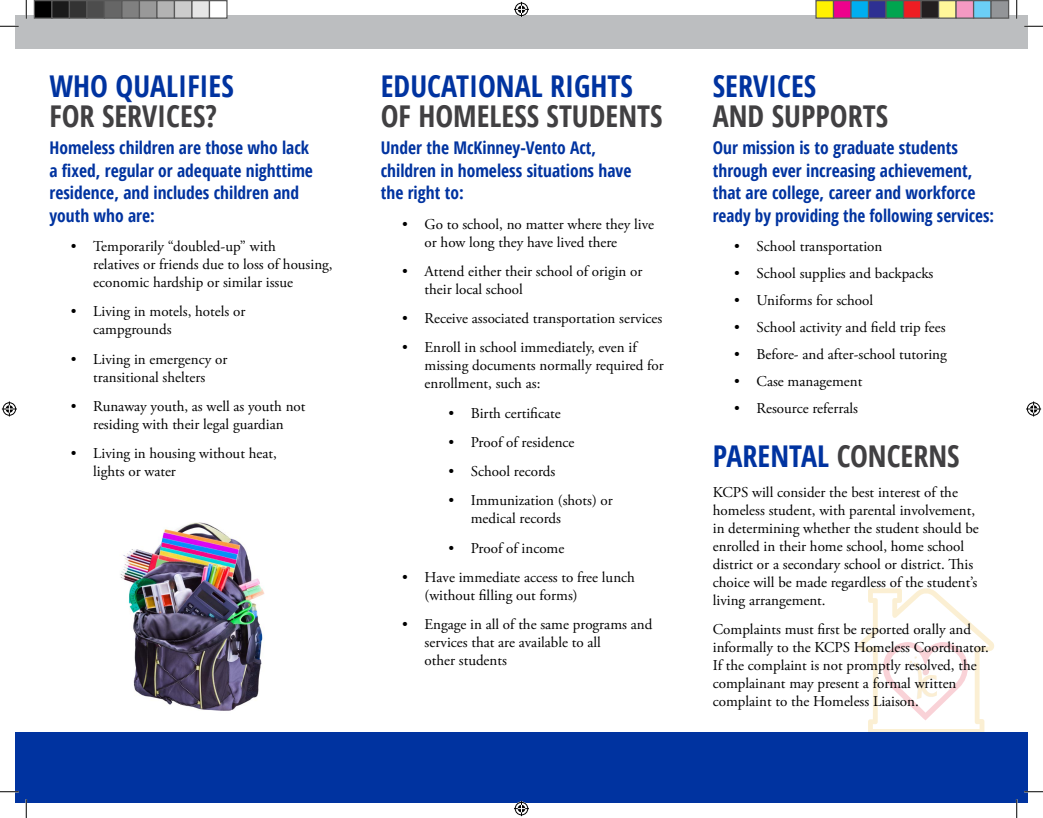
<style>
.page{position:relative;width:1043px;height:818px;background:#fff}
.page>*{position:absolute;margin:0;border:0;box-sizing:border-box;transform-origin:0 0}
.t1{font:700 condensed 30px "Open Sans";color:#0033a0}
.t2{font:700 condensed 30px "Open Sans";color:#414042}
.t3{font:700 condensed 17.5px/22.5px "Open Sans";color:#0033a0}
.t4{font:15px/18px "Adobe Garamond Pro";color:#000}
.s1{color:#414042}
</style>
<div class="page">
<svg style="left:858px;top:588px;width:136px;height:145px"></svg>
<img style="left:120px;top:522px;width:145px;height:189px">
<div style="left:15px;top:15px;width:1013px;height:34px;background:#bcbec0"></div>
<div style="left:15px;top:733px;width:1013px;height:69px;background:#0033a0"></div>
<svg style="left:0;top:25px;width:19px;height:2px"></svg>
<svg style="left:1024px;top:25px;width:18px;height:2px"></svg>
<svg style="left:0;top:790px;width:19px;height:2px"></svg>
<svg style="left:1024px;top:790px;width:18px;height:2px"></svg>
<svg style="left:25px;top:0;width:2px;height:19px"></svg>
<svg style="left:25px;top:799px;width:2px;height:19px"></svg>
<svg style="left:1016px;top:0;width:1px;height:19px"></svg>
<svg style="left:1015px;top:799px;width:2px;height:19px"></svg>
<svg style="left:514px;top:2px;width:15px;height:15px"></svg>
<svg style="left:514px;top:801px;width:15px;height:15px"></svg>
<svg style="left:2px;top:401px;width:15px;height:15px"></svg>
<svg style="left:1026px;top:401px;width:15px;height:15px"></svg>
<div style="left:34px;top:1px;width:18px;height:17px;background:#000"></div>
<div style="left:34px;top:0;width:18px;height:19px;border:1px solid #595959"></div>
<div style="left:52px;top:1px;width:17px;height:17px;background:#1a1a1a"></div>
<div style="left:51px;top:0;width:19px;height:19px;border:1px solid #595959"></div>
<div style="left:69px;top:1px;width:18px;height:17px;background:#333"></div>
<div style="left:69px;top:0;width:19px;height:19px;border:1px solid #595959"></div>
<div style="left:87px;top:1px;width:17px;height:17px;background:#4d4d4d"></div>
<div style="left:86px;top:0;width:19px;height:19px;border:1px solid #595959"></div>
<div style="left:104px;top:1px;width:18px;height:17px;background:#666"></div>
<div style="left:104px;top:0;width:18px;height:19px;border:1px solid #595959"></div>
<div style="left:122px;top:1px;width:17px;height:17px;background:#808080"></div>
<div style="left:121px;top:0;width:19px;height:19px;border:1px solid #595959"></div>
<div style="left:139px;top:1px;width:18px;height:17px;background:#999"></div>
<div style="left:139px;top:0;width:19px;height:19px;border:1px solid #595959"></div>
<div style="left:157px;top:1px;width:17px;height:17px;background:#b3b3b3"></div>
<div style="left:156px;top:0;width:19px;height:19px;border:1px solid #595959"></div>
<div style="left:174px;top:1px;width:18px;height:17px;background:#ccc"></div>
<div style="left:174px;top:0;width:18px;height:19px;border:1px solid #595959"></div>
<div style="left:192px;top:1px;width:17px;height:17px;background:#e6e6e6"></div>
<div style="left:191px;top:0;width:19px;height:19px;border:1px solid #595959"></div>
<div style="left:209px;top:1px;width:18px;height:17px;background:#fff"></div>
<div style="left:209px;top:0;width:19px;height:19px;border:1px solid #595959"></div>
<div style="left:816px;top:1px;width:17px;height:17px;background:#fff101"></div>
<div style="left:815px;top:0;width:19px;height:19px;border:1px solid #595959"></div>
<div style="left:833px;top:1px;width:18px;height:17px;background:#ed028c"></div>
<div style="left:832px;top:0;width:19px;height:19px;border:1px solid #595959"></div>
<div style="left:851px;top:1px;width:17px;height:17px;background:#00aeef"></div>
<div style="left:850px;top:0;width:19px;height:19px;border:1px solid #595959"></div>
<div style="left:868px;top:1px;width:18px;height:17px;background:#2e3092"></div>
<div style="left:868px;top:0;width:18px;height:19px;border:1px solid #595959"></div>
<div style="left:886px;top:1px;width:17px;height:17px;background:#00a54f"></div>
<div style="left:885px;top:0;width:19px;height:19px;border:1px solid #595959"></div>
<div style="left:903px;top:1px;width:18px;height:17px;background:#ee1d23"></div>
<div style="left:902px;top:0;width:19px;height:19px;border:1px solid #595959"></div>
<div style="left:921px;top:1px;width:17px;height:17px;background:#231f20"></div>
<div style="left:920px;top:0;width:19px;height:19px;border:1px solid #595959"></div>
<div style="left:938px;top:1px;width:18px;height:17px;background:#fff79a"></div>
<div style="left:938px;top:0;width:18px;height:19px;border:1px solid #595959"></div>
<div style="left:956px;top:1px;width:17px;height:17px;background:#f499c2"></div>
<div style="left:955px;top:0;width:19px;height:19px;border:1px solid #595959"></div>
<div style="left:973px;top:1px;width:18px;height:17px;background:#6bcff6"></div>
<div style="left:972px;top:0;width:19px;height:19px;border:1px solid #595959"></div>
<div style="left:991px;top:1px;width:17px;height:17px;background:#939598"></div>
<div style="left:990px;top:0;width:19px;height:19px;border:1px solid #595959"></div>
<h1 class="t1" style="left:49px;top:65px;width:186px">WHO QUALIFIES</h1>
<h1 class="t2" style="left:49px;top:95px;width:169px">FOR SERVICES?</h1>
<p class="t3" style="left:49px;top:136px;width:265px">Homeless children are those who lack a fixed, regular or adequate nighttime residence, and includes children and youth who are:</p>
<p class="t4" style="left:93px;top:238px;width:241px;text-indent:-22px">• Temporarily “doubled-up” with<br>relatives or friends due to loss of housing, economic hardship or similar issue</p>
<p class="t4" style="left:93px;top:303px;width:154px;text-indent:-22px">• Living in motels, hotels or campgrounds</p>
<p class="t4" style="left:71px;top:350px;width:158px;text-align:center">• Living in emergency or transitional shelters</p>
<p class="t4" style="left:71px;top:397px;width:236px;text-align:center">• Runaway youth, as well as youth not residing with their legal guardian</p>
<p class="t4" style="left:93px;top:445px;width:185px;text-indent:-22px">• Living in housing without heat, lights or water</p>
<h1 class="t1" style="left:381px;top:65px;width:253px">EDUCATIONAL RIGHTS</h1>
<h1 class="t2" style="left:381px;top:95px;width:283px">OF HOMELESS STUDENTS</h1>
<p class="t3" style="left:381px;top:136px;width:252px">Under the McKinney-Vento Act, children in homeless situations have the right to:</p>
<p class="t4" style="left:424px;top:215px;width:231px;text-indent:-22px">• Go to school, no matter where they live or how long they have lived there</p>
<p class="t4" style="left:424px;top:262px;width:219px;text-indent:-22px">• Attend either their school of origin or their local school</p>
<p class="t4" style="left:402px;top:310px;width:262px">• Receive associated transportation services</p>
<p class="t4" style="left:424px;top:339px;width:241px;text-indent:-22px">• Enroll in school immediately, even if missing documents normally required for enrollment, such as:</p>
<p class="t4" style="left:448px;top:404px;width:114px">• Birth certificate</p>
<p class="t4" style="left:448px;top:433px;width:128px">• Proof of residence</p>
<p class="t4" style="left:448px;top:463px;width:108px">• School records</p>
<p class="t4" style="left:471px;top:492px;width:143px;text-indent:-22px">• Immunization (shots) or medical records</p>
<p class="t4" style="left:448px;top:539px;width:118px">• Proof of income</p>
<p class="t4" style="left:424px;top:568px;width:212px;text-indent:-22px">• Have immediate access to free lunch (without filling out forms)</p>
<p class="t4" style="left:424px;top:616px;width:229px;text-indent:-22px">• Engage in all of the same programs and services that are available to all<br>other students</p>
<h1 class="t1" style="left:712px;top:65px;width:105px">SERVICES</h1>
<h1 class="t2" style="left:712px;top:95px;width:177px">AND SUPPORTS</h1>
<p class="t3" style="left:712px;top:136px;width:283px">Our mission is to graduate students through ever increasing achievement, that are college, career and workforce ready by providing the following services:</p>
<p class="t4" style="left:734px;top:237px;width:150px">• School transportation</p>
<p class="t4" style="left:734px;top:264px;width:201px">• School supplies and backpacks</p>
<p class="t4" style="left:734px;top:291px;width:141px">• Uniforms for school</p>
<p class="t4" style="left:734px;top:318px;width:213px">• School activity and field trip fees</p>
<p class="t4" style="left:734px;top:345px;width:214px">• Before- and after-school tutoring</p>
<p class="t4" style="left:734px;top:372px;width:130px">• Case management</p>
<p class="t4" style="left:734px;top:399px;width:125px">• Resource referrals</p>
<h1 class="t1" style="left:712px;top:435px;width:248px">PARENTAL <span class="s1">CONCERNS</span></h1>
<p class="t4" style="left:712px;top:483px;width:267px">KCPS will consider the best interest of the homeless student, with parental involvement, in determining whether the student should be enrolled in their home school, home school district or a secondary school or district. This choice will be made regardless of the student’s living arrangement.</p>
<p class="t4" style="left:712px;top:621px;width:277px">Complaints must first be reported orally and informally to the KCPS Homeless Coordinator.<br>If the complaint is not promptly resolved, the complainant may present a formal written complaint to the Homeless Liaison.</p>
</div>
